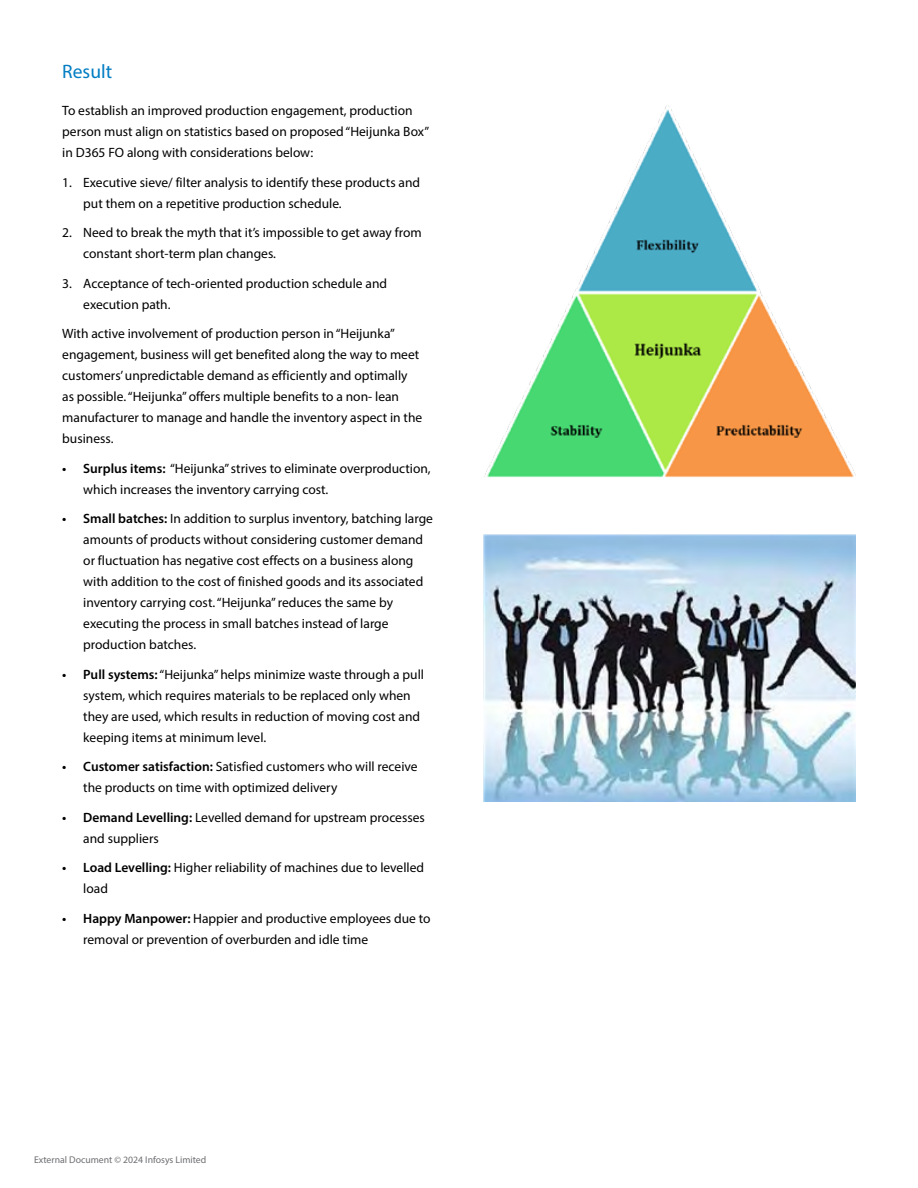
<style>
.page{position:relative;width:918px;height:1188px;background:#fff}
.page>*{position:absolute;margin:0;border:0;box-sizing:border-box;transform-origin:0 0}
.t1{font:19.5px "Myriad Pro";color:#007dc3}
.t2{font:13.5px/21px "Myriad Pro";color:#000}
.t3{font:9.75px "Myriad Pro";color:#6d6e71}
.s1{font-weight:600}
</style>
<div class="page">
<img style="left:484px;top:105px;width:372px;height:373px">
<img style="left:483px;top:534px;width:373px;height:268px">
<h1 class="t1" style="left:62px;top:60px;width:51px">Result</h1>
<p class="t2" style="left:62px;top:100px;width:368px">To establish an improved production engagement, production person must align on statistics based on proposed “Heijunka Box” in D365 FO along with considerations below:</p>
<p class="t2" style="left:83px;top:172px;width:338px;text-indent:-21px">1. Executive sieve/ filter analysis to identify these products and put them on a repetitive production schedule.</p>
<p class="t2" style="left:83px;top:222px;width:340px;text-indent:-21px">2. Need to break the myth that it’s impossible to get away from constant short-term plan changes.</p>
<p class="t2" style="left:83px;top:273px;width:305px;text-indent:-21px">3. Acceptance of tech-oriented production schedule and execution path.</p>
<p class="t2" style="left:62px;top:323px;width:362px">With active involvement of production person in “Heijunka” engagement, business will get benefited along the way to meet customers’ unpredictable demand as efficiently and optimally as possible. “Heijunka” offers multiple benefits to a non- lean manufacturer to manage and handle the inventory aspect in the business.</p>
<p class="t2" style="left:83px;top:458px;width:349px;text-indent:-21px"><span class="s1">• Surplus items:</span> “Heijunka” strives to eliminate overproduction, which increases the inventory carrying cost.</p>
<p class="t2" style="left:83px;top:508px;width:351px;text-indent:-21px"><span class="s1">• Small batches:</span> In addition to surplus inventory, batching large amounts of products without considering customer demand or fluctuation has negative cost effects on a business along with addition to the cost of finished goods and its associated inventory carrying cost. “Heijunka” reduces the same by executing the process in small batches instead of large production batches.</p>
<p class="t2" style="left:83px;top:664px;width:342px;text-indent:-21px"><span class="s1">• Pull systems:</span> “Heijunka” helps minimize waste through a pull system, which requires materials to be replaced only when they are used, which results in reduction of moving cost and keeping items at minimum level.</p>
<p class="t2" style="left:83px;top:756px;width:336px;text-indent:-21px"><span class="s1">• Customer satisfaction:</span> Satisfied customers who will receive the products on time with optimized delivery</p>
<p class="t2" style="left:83px;top:807px;width:343px;text-indent:-21px"><span class="s1">• Demand Levelling:</span> Levelled demand for upstream processes and suppliers</p>
<p class="t2" style="left:83px;top:857px;width:342px;text-indent:-21px"><span class="s1">• Load Levelling:</span> Higher reliability of machines due to levelled load</p>
<p class="t2" style="left:83px;top:908px;width:349px;text-indent:-21px"><span class="s1">• Happy Manpower:</span> Happier and productive employees due to removal or prevention of overburden and idle time</p>
<p class="t3" style="left:34px;top:1154px;width:174px">External Document © 2024 Infosys Limited</p>
</div>
